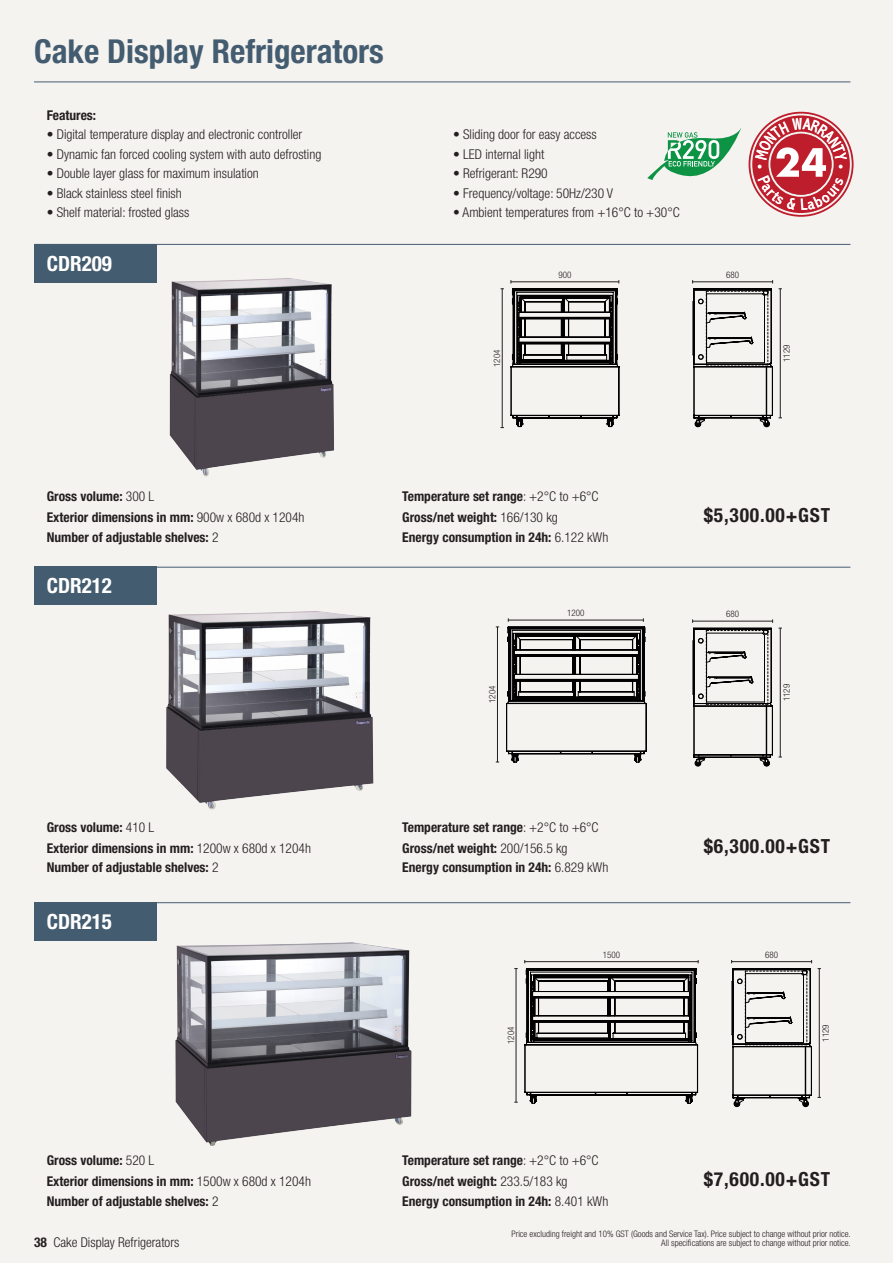
<style>
.page{position:relative;width:893px;height:1263px;background:#f5f3f0}
.page>*{position:absolute;margin:0;border:0;box-sizing:border-box;transform-origin:0 0}
.t1{font:700 condensed 33px "Helvetica Neue LT Std";color:#445c70}
.t2{font:700 condensed 21px "Helvetica Neue LT Std";color:#fff}
.t3{font:700 condensed 19.5px "Helvetica Neue LT Std";letter-spacing:.04em;color:#231f20}
.t4{font:700 condensed 13.5px "Helvetica Neue LT Std";color:#231f20}
.t5{font:300 condensed 13.5px "Helvetica Neue LT Std";color:#231f20}
.t6{font:300 condensed 9px "Helvetica Neue LT Std";color:#231f20}
.s1{font-weight:300}
.s2{font-weight:700}
</style>
<div class="page">
<hr style="left:780px;top:289px;width:1px;height:129px;background:#231f20">
<hr style="left:694px;top:418px;width:76px;height:1px;background:#000">
<hr style="left:694px;top:417px;width:72px;height:1px;background:#000">
<hr style="left:694px;top:415px;width:72px;height:1px;background:#000">
<hr style="left:694px;top:367px;width:1px;height:48px;background:#000">
<hr style="left:766px;top:367px;width:1px;height:48px;background:#000">
<hr style="left:772px;top:367px;width:1px;height:48px;background:#000">
<svg style="left:759px;top:415px;width:14px;height:12px"></svg>
<svg style="left:694px;top:416px;width:12px;height:11px"></svg>
<img style="left:169px;top:278px;width:165px;height:199px">
<img style="left:166px;top:611px;width:208px;height:199px">
<div style="left:34px;top:244px;width:122px;height:39px;background:#445c70"></div>
<div style="left:34px;top:566px;width:122px;height:39px;background:#445c70"></div>
<div style="left:34px;top:902px;width:122px;height:38px;background:#445c70"></div>
<hr style="left:34px;top:244px;width:816px;height:1px;background:#445c70">
<hr style="left:34px;top:567px;width:816px;height:1px;background:#445c70">
<hr style="left:34px;top:902px;width:816px;height:1px;background:#445c70">
<hr style="left:34px;top:82px;width:816px;height:1px;background:#445c70">
<div style="left:749px;top:112px;width:104px;height:105px;border:2px solid #be1d2c;border-radius:50%"></div>
<svg style="left:647px;top:128px;width:94px;height:52px"></svg>
<hr style="left:502px;top:289px;width:1px;height:139px;background:#231f20">
<svg style="left:692px;top:280px;width:81px;height:88px"></svg>
<hr style="left:513px;top:418px;width:104px;height:1px;background:#000">
<hr style="left:513px;top:417px;width:103px;height:1px;background:#000">
<hr style="left:511px;top:415px;width:108px;height:1px;background:#000">
<hr style="left:511px;top:367px;width:1px;height:48px;background:#000">
<hr style="left:618px;top:367px;width:1px;height:48px;background:#000">
<hr style="left:619px;top:367px;width:1px;height:48px;background:#000">
<svg style="left:607px;top:415px;width:13px;height:12px"></svg>
<svg style="left:512px;top:416px;width:12px;height:11px"></svg>
<svg style="left:510px;top:280px;width:110px;height:88px"></svg>
<hr style="left:780px;top:628px;width:1px;height:129px;background:#231f20">
<hr style="left:694px;top:757px;width:72px;height:1px;background:#000">
<hr style="left:694px;top:755px;width:72px;height:1px;background:#000">
<hr style="left:694px;top:754px;width:72px;height:1px;background:#000">
<hr style="left:694px;top:706px;width:1px;height:48px;background:#000">
<hr style="left:766px;top:706px;width:1px;height:49px;background:#000">
<hr style="left:772px;top:706px;width:1px;height:49px;background:#000">
<svg style="left:759px;top:754px;width:14px;height:12px"></svg>
<svg style="left:692px;top:619px;width:81px;height:88px"></svg>
<svg style="left:694px;top:755px;width:12px;height:11px"></svg>
<hr style="left:819px;top:969px;width:1px;height:128px;background:#231f20">
<hr style="left:733px;top:1097px;width:72px;height:1px;background:#000">
<hr style="left:733px;top:1095px;width:72px;height:1px;background:#000">
<hr style="left:733px;top:1047px;width:1px;height:48px;background:#000">
<hr style="left:805px;top:1046px;width:1px;height:49px;background:#000">
<hr style="left:811px;top:1047px;width:1px;height:48px;background:#000">
<svg style="left:798px;top:1095px;width:14px;height:12px"></svg>
<svg style="left:733px;top:1096px;width:12px;height:11px"></svg>
<hr style="left:509px;top:753px;width:135px;height:1px;background:#000">
<hr style="left:507px;top:751px;width:139px;height:1px;background:#000">
<hr style="left:506px;top:703px;width:1px;height:48px;background:#000">
<hr style="left:646px;top:703px;width:1px;height:48px;background:#000">
<svg style="left:634px;top:751px;width:13px;height:12px"></svg>
<svg style="left:506px;top:751px;width:13px;height:12px"></svg>
<svg style="left:506px;top:618px;width:140px;height:86px"></svg>
<hr style="left:497px;top:627px;width:1px;height:135px;background:#231f20">
<hr style="left:516px;top:968px;width:1px;height:134px;background:#231f20">
<svg style="left:731px;top:960px;width:81px;height:88px"></svg>
<hr style="left:527px;top:1095px;width:169px;height:1px;background:#000">
<hr style="left:527px;top:1094px;width:168px;height:1px;background:#000">
<hr style="left:525px;top:1092px;width:172px;height:1px;background:#000">
<hr style="left:525px;top:1045px;width:1px;height:47px;background:#000">
<hr style="left:697px;top:1045px;width:1px;height:47px;background:#000">
<svg style="left:686px;top:1092px;width:13px;height:12px"></svg>
<svg style="left:526px;top:1093px;width:11px;height:11px"></svg>
<svg style="left:524px;top:960px;width:175px;height:86px"></svg>
<img style="left:175px;top:942px;width:237px;height:204px">
<svg style="left:752px;top:115px;width:98px;height:98px"></svg>
<p class="t1" style="left:34px;top:31px;width:351px">Cake Display Refrigerators</p>
<p class="t4" style="left:47px;top:107px;width:51px">Features:</p>
<p class="t5" style="left:47px;top:127px;width:257px">• Digital temperature display and electronic controller</p>
<p class="t5" style="left:47px;top:146px;width:276px">• Dynamic fan forced cooling system with auto defrosting</p>
<p class="t5" style="left:47px;top:166px;width:214px">• Double layer glass for maximum insulation</p>
<p class="t5" style="left:47px;top:185px;width:137px">• Black stainless steel finish</p>
<p class="t5" style="left:47px;top:205px;width:144px">• Shelf material: frosted glass</p>
<p class="t2" style="left:47px;top:251px;width:67px">CDR209</p>
<p class="t5" style="left:453px;top:127px;width:145px">• Sliding door for easy access</p>
<p class="t5" style="left:453px;top:146px;width:93px">• LED internal light</p>
<p class="t5" style="left:453px;top:166px;width:96px">• Refrigerant: R290</p>
<p class="t5" style="left:453px;top:185px;width:162px">• Frequency/voltage: 50Hz/230 V</p>
<p class="t5" style="left:453px;top:205px;width:228px">• Ambient temperatures from +16°C to +30°C</p>
<p class="t6" style="left:492px;top:367px;width:19px;rotate:-90deg">1204</p>
<p class="t6" style="left:558px;top:270px;width:14px">900</p>
<p class="t6" style="left:726px;top:270px;width:14px">680</p>
<p class="t6" style="left:781px;top:362px;width:19px;rotate:-90deg">1129</p>
<p class="t4" style="left:47px;top:488px;width:109px">Gross volume: <span class="s1">300 L</span></p>
<p class="t4" style="left:402px;top:488px;width:198px">Temperature set range<span class="s1">: +2°C to +6°C</span></p>
<p class="t4" style="left:47px;top:509px;width:259px">Exterior dimensions in mm: <span class="s1">900w x 680d x 1204h</span></p>
<p class="t4" style="left:402px;top:509px;width:157px">Gross/net weight: <span class="s1">166/130 kg</span></p>
<p class="t3" style="left:704px;top:503px;width:128px">$5,300.00+GST</p>
<p class="t4" style="left:47px;top:529px;width:173px">Number of adjustable shelves: <span class="s1">2</span></p>
<p class="t4" style="left:402px;top:529px;width:208px">Energy consumption in 24h: <span class="s1">6.122 kWh</span></p>
<p class="t2" style="left:47px;top:573px;width:67px">CDR212</p>
<p class="t6" style="left:487px;top:703px;width:19px;rotate:-90deg">1204</p>
<p class="t6" style="left:567px;top:608px;width:19px">1200</p>
<p class="t6" style="left:726px;top:609px;width:14px">680</p>
<p class="t6" style="left:781px;top:701px;width:19px;rotate:-90deg">1129</p>
<p class="t4" style="left:47px;top:819px;width:109px">Gross volume: <span class="s1">410 L</span></p>
<p class="t4" style="left:402px;top:819px;width:198px">Temperature set range<span class="s1">: +2°C to +6°C</span></p>
<p class="t4" style="left:47px;top:840px;width:266px">Exterior dimensions in mm: <span class="s1">1200w x 680d x 1204h</span></p>
<p class="t4" style="left:402px;top:840px;width:167px">Gross/net weight: <span class="s1">200/156.5 kg</span></p>
<p class="t3" style="left:704px;top:834px;width:128px">$6,300.00+GST</p>
<p class="t4" style="left:47px;top:859px;width:173px">Number of adjustable shelves: <span class="s1">2</span></p>
<p class="t4" style="left:402px;top:859px;width:208px">Energy consumption in 24h: <span class="s1">6.829 kWh</span></p>
<p class="t2" style="left:47px;top:908px;width:67px">CDR215</p>
<p class="t6" style="left:506px;top:1044px;width:19px;rotate:-90deg">1204</p>
<p class="t6" style="left:603px;top:949px;width:19px">1500</p>
<p class="t6" style="left:765px;top:949px;width:14px">680</p>
<p class="t6" style="left:820px;top:1042px;width:19px;rotate:-90deg">1129</p>
<p class="t4" style="left:47px;top:1152px;width:109px">Gross volume: <span class="s1">520 L</span></p>
<p class="t4" style="left:402px;top:1152px;width:198px">Temperature set range<span class="s1">: +2°C to +6°C</span></p>
<p class="t4" style="left:47px;top:1173px;width:266px">Exterior dimensions in mm: <span class="s1">1500w x 680d x 1204h</span></p>
<p class="t4" style="left:402px;top:1173px;width:167px">Gross/net weight: <span class="s1">233.5/183 kg</span></p>
<p class="t3" style="left:704px;top:1167px;width:128px">$7,600.00+GST</p>
<p class="t4" style="left:47px;top:1193px;width:173px">Number of adjustable shelves: <span class="s1">2</span></p>
<p class="t4" style="left:402px;top:1193px;width:208px">Energy consumption in 24h: <span class="s1">8.401 kWh</span></p>
<p class="t5" style="left:34px;top:1234px;width:147px"><span class="s2">38</span> Cake Display Refrigerators</p>
<p class="t6" style="left:511px;top:1228px;width:341px">Price excluding freight and 10% GST (Goods and Service Tax). Price subject to change without prior notice.</p>
<p class="t6" style="left:661px;top:1238px;width:191px">All specifications are subject to change without prior notice.</p>
</div>
